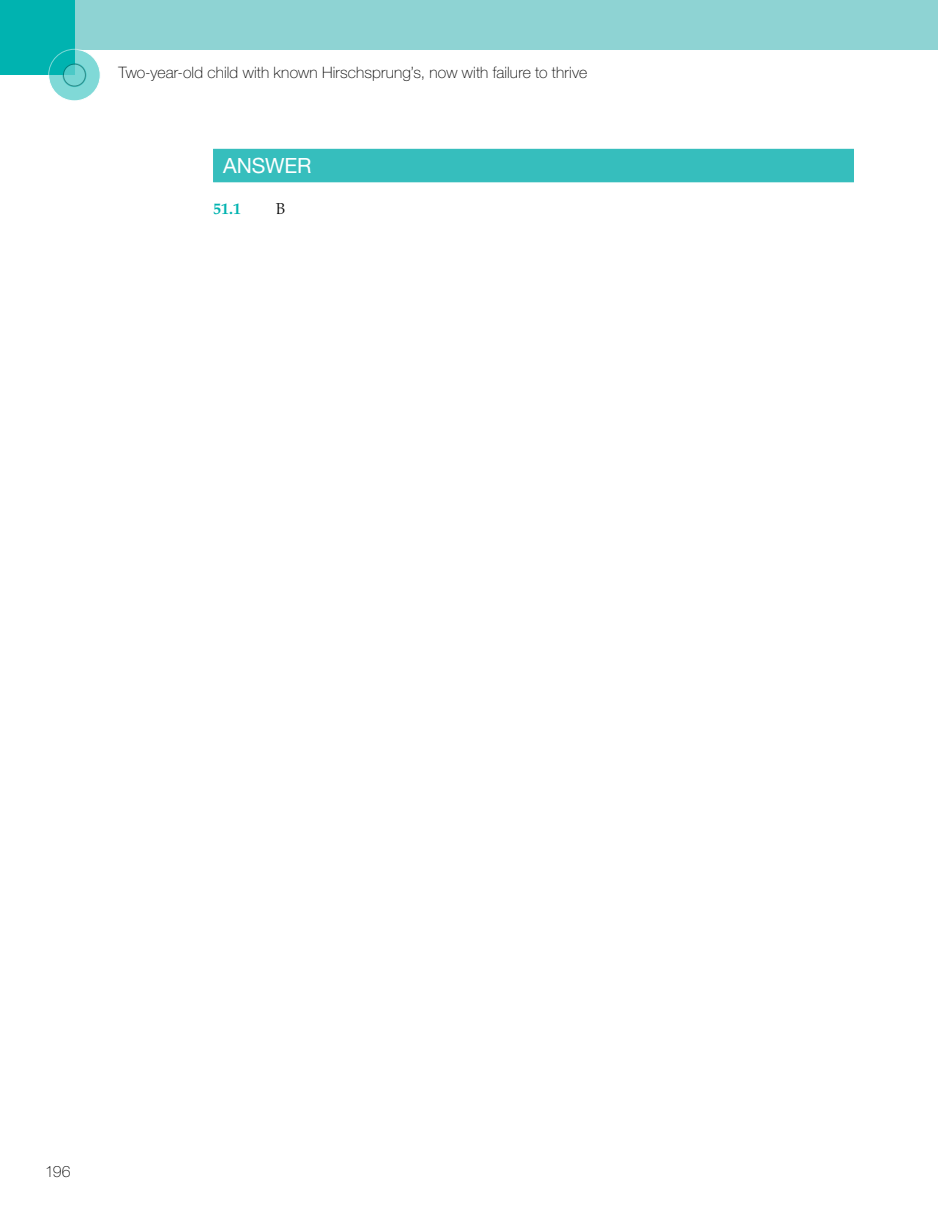
<style>
.page{position:relative;width:938px;height:1221px;background:#fff}
.page>*{position:absolute;margin:0;border:0;box-sizing:border-box;transform-origin:0 0}
._1{font:21px "Helvetica Neue LT Std";letter-spacing:-.005em;color:#fff}
.t1{font:100 15.75px "Helvetica Neue LT Std";letter-spacing:.01em;color:#000}
.ALN{font:700 15.75px "Palatino LT Std";color:#00b3b0}
.ALN-2{font:300 15.75px "Palatino LT Std";color:#000}
</style>
<div class="page">
<div style="left:213px;top:149px;width:641px;height:33px;background:#36bebd"></div>
<div style="left:74px;top:0;width:864px;height:49px;background:#8ed3d3"></div>
<div style="left:0;top:0;width:74px;height:75px;background:#00b3b0"></div>
<svg style="left:49px;top:49px;width:51px;height:52px;fill:#80d9d7"></svg>
<div style="left:48px;top:49px;width:52px;height:52px;border:1px solid #fff;border-radius:50%"></div>
<svg style="left:63px;top:64px;width:22px;height:22px"></svg>
<div style="left:63px;top:64px;width:23px;height:22px;border:1px solid #000;border-radius:50%"></div>
<p class="t1" style="left:119px;top:63px;width:470px">Two-year-old child with known Hirschsprung’s, now with failure to thrive</p>
<p class="_1" style="left:223px;top:153px;width:90px">ANSWER</p>
<p class="ALN" style="left:213px;top:199px;width:29px">51.1</p>
<p class="ALN-2" style="left:276px;top:199px;width:11px">B</p>
<p class="t1" style="left:45px;top:1161px;width:27px">196</p>
</div>
